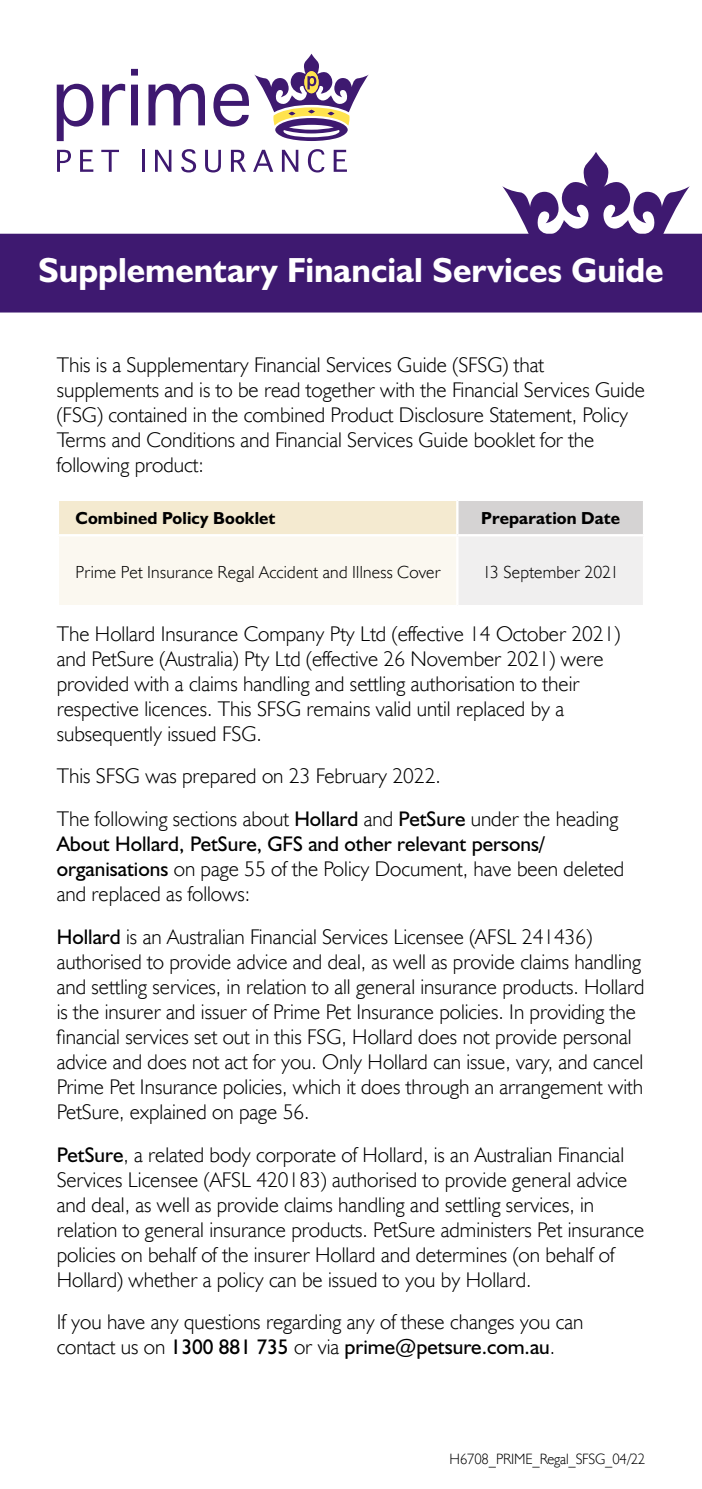
<style>
.page{position:relative;width:702px;height:1489px;background:#fff}
.page>*{position:absolute;margin:0;border:0;box-sizing:border-box;transform-origin:0 0}
.t1{font:700 35px "Humanist 521 BT";color:#fff}
.t2{font:300 21.25px/25px "Humanist 521 BT";color:#000}
.t3{font:300 17.5px "Humanist 521 BT";letter-spacing:.015em;color:#000}
.t4{font:700 17.5px "Humanist 521 BT";letter-spacing:.01em;color:#000}
.t5{font:300 15px "Humanist 521 BT";letter-spacing:-.01em;color:#000}
.s1{font-weight:400}
</style>
<div class="page">
<div style="left:0;top:234px;width:702px;height:78px;background:#3e1970"></div>
<svg style="left:502px;top:152px;width:187px;height:96px"></svg>
<svg style="left:57px;top:84px;width:36px;height:57px"></svg>
<svg style="left:102px;top:84px;width:23px;height:41px"></svg>
<div style="left:131px;top:85px;width:7px;height:40px;background:#3e1970"></div>
<div style="left:131px;top:69px;width:7px;height:7px;background:#3e1970"></div>
<svg style="left:148px;top:84px;width:57px;height:41px"></svg>
<svg style="left:57px;top:150px;width:14px;height:22px"></svg>
<svg style="left:80px;top:150px;width:13px;height:22px"></svg>
<svg style="left:101px;top:150px;width:18px;height:22px"></svg>
<hr style="left:142px;top:150px;width:3px;height:22px;background:#3e1970">
<svg style="left:155px;top:150px;width:16px;height:22px"></svg>
<svg style="left:181px;top:149px;width:15px;height:23px"></svg>
<svg style="left:205px;top:150px;width:16px;height:22px"></svg>
<svg style="left:231px;top:150px;width:15px;height:22px"></svg>
<svg style="left:253px;top:150px;width:20px;height:22px"></svg>
<svg style="left:282px;top:150px;width:16px;height:22px"></svg>
<svg style="left:308px;top:149px;width:16px;height:23px"></svg>
<svg style="left:333px;top:150px;width:14px;height:22px"></svg>
<svg style="left:213px;top:54px;width:156px;height:87px"></svg>
<div style="left:58px;top:500px;width:399px;height:35px;background:#f4ead0"></div>
<div style="left:457px;top:500px;width:187px;height:35px;background:#d5d3d3"></div>
<div style="left:58px;top:535px;width:399px;height:71px;background:#fbf8f0"></div>
<div style="left:457px;top:535px;width:187px;height:71px;background:#f0efef"></div>
<hr style="left:57px;top:534px;width:400px;height:2px;background:#fff">
<hr style="left:57px;top:536px;width:2px;height:69px;background:#fff">
<hr style="left:457px;top:534px;width:188px;height:2px;background:#fff">
<hr style="left:456px;top:536px;width:2px;height:69px;background:#fff">
<hr style="left:643px;top:536px;width:2px;height:69px;background:#fff">
<hr style="left:57px;top:605px;width:400px;height:2px;background:#fff">
<hr style="left:457px;top:605px;width:188px;height:2px;background:#fff">
<hr style="left:57px;top:498px;width:400px;height:3px;background:#fff">
<hr style="left:57px;top:501px;width:2px;height:33px;background:#fff">
<hr style="left:457px;top:498px;width:188px;height:3px;background:#fff">
<hr style="left:456px;top:501px;width:2px;height:33px;background:#fff">
<hr style="left:643px;top:501px;width:2px;height:33px;background:#fff">
<h1 class="t1" style="left:38px;top:248px;width:627px">Supplementary Financial Services Guide</h1>
<p class="t2" style="left:57px;top:351px;width:589px">This is a Supplementary Financial Services Guide (SFSG) that supplements and is to be read together with the Financial Services Guide (FSG) contained in the combined Product Disclosure Statement, Policy Terms and Conditions and Financial Services Guide booklet for the following product:</p>
<p class="t4" style="left:76px;top:507px;width:201px">Combined Policy Booklet</p>
<p class="t4" style="left:481px;top:507px;width:140px">Preparation Date</p>
<p class="t3" style="left:76px;top:561px;width:366px">Prime Pet Insurance Regal Accident and Illness Cover</p>
<p class="t3" style="left:482px;top:561px;width:138px">13 September 2021</p>
<p class="t2" style="left:57px;top:620px;width:565px">The Hollard Insurance Company Pty Ltd (effective 14 October 2021) and PetSure (Australia) Pty Ltd (effective 26 November 2021) were provided with a claims handling and settling authorisation to their respective licences. This SFSG remains valid until replaced by a subsequently issued FSG.</p>
<p class="t2" style="left:57px;top:754px;width:563px;line-height:42.8px">This SFSG was prepared on 23 February 2022.<br>The following sections about <span class="s1">Hollard</span> and <span class="s1">PetSure</span> under the heading</p>
<p class="t2" style="left:57px;top:831px;width:569px"><span class="s1">About Hollard, PetSure, GFS and other relevant persons/ organisations</span> on page 55 of the Policy Document, have been deleted and replaced as follows:</p>
<p class="t2" style="left:57px;top:923px;width:589px"><span class="s1">Hollard</span> is an Australian Financial Services Licensee (AFSL 241436) authorised to provide advice and deal, as well as provide claims handling and settling services, in relation to all general insurance products. Hollard is the insurer and issuer of Prime Pet Insurance policies. In providing the financial services set out in this FSG, Hollard does not provide personal advice and does not act for you. Only Hollard can issue, vary, and cancel Prime Pet Insurance policies, which it does through an arrangement with PetSure, explained on page 56.</p>
<p class="t2" style="left:57px;top:1141px;width:589px"><span class="s1">PetSure</span>, a related body corporate of Hollard, is an Australian Financial Services Licensee (AFSL 420183) authorised to provide general advice and deal, as well as provide claims handling and settling services, in relation to general insurance products. PetSure administers Pet insurance policies on behalf of the insurer Hollard and determines (on behalf of Hollard) whether a policy can be issued to you by Hollard.</p>
<p class="t2" style="left:57px;top:1309px;width:528px">If you have any questions regarding any of these changes you can contact us on <span class="s1">1300 881 735</span> or via <span class="s1">prime@petsure.com.au</span>.</p>
<p class="t5" style="left:449px;top:1449px;width:197px">H6708_PRIME_Regal_SFSG_04/22</p>
</div>
